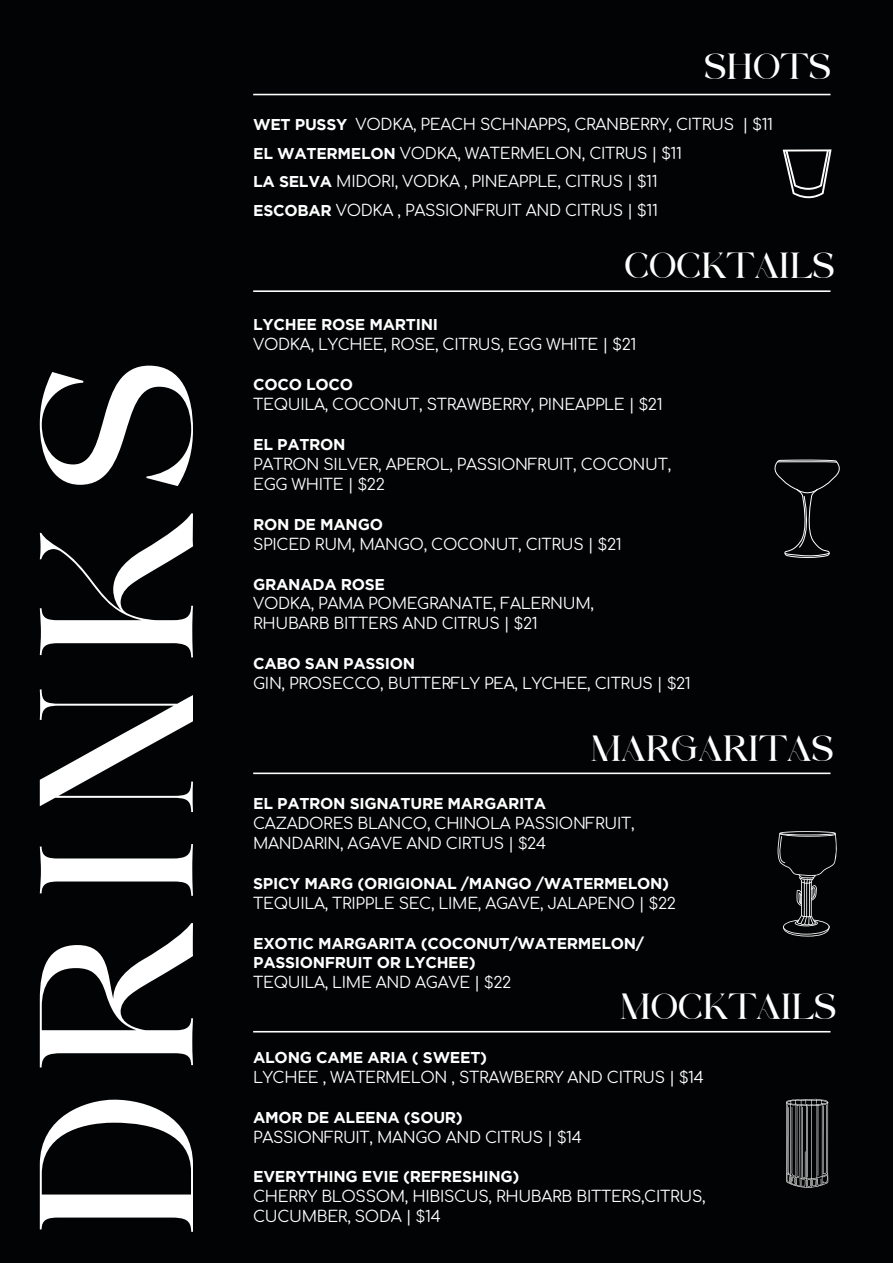
<style>
.page{position:relative;width:893px;height:1263px;background:#020304}
.page>*{position:absolute;margin:0;border:0;box-sizing:border-box;transform-origin:0 0}
.t1{font:180px "against";letter-spacing:.105em;color:#fff}
.t2{font:30px "against";color:#fff}
.t3{font:15.6px/20px "Comfortaa";letter-spacing:-.02em;color:#fff}
.t4{font:700 15.6px/20px "Gotham";letter-spacing:-.02em;color:#fff}
.s1{font-family:"Gotham";font-weight:700}
</style>
<div class="page">
<hr style="left:253px;top:94px;width:577px;height:1px;background:#fff">
<hr style="left:253px;top:290px;width:577px;height:2px;background:#fff">
<hr style="left:253px;top:772px;width:577px;height:2px;background:#fff">
<hr style="left:253px;top:1031px;width:577px;height:1px;background:#fff">
<svg style="left:777px;top:831px;width:60px;height:105px"></svg>
<svg style="left:786px;top:1099px;width:42px;height:89px"></svg>
<svg style="left:783px;top:149px;width:49px;height:50px"></svg>
<svg style="left:774px;top:459px;width:66px;height:99px"></svg>
<h1 class="t1" style="left:-8px;top:1238px;width:880px;rotate:-90deg">DRINKS</h1>
<h2 class="t2" style="left:704px;top:46px;width:128px">SHOTS</h2>
<p class="t3" style="left:253px;top:108px;width:521px;line-height:28.5px"><span class="s1">WET PUSSY</span> VODKA, PEACH SCHNAPPS, CRANBERRY, CITRUS | $11<br><span class="s1">EL WATERMELON</span> VODKA, WATERMELON, CITRUS | $11<br><span class="s1">LA SELVA</span> MIDORI, VODKA , PINEAPPLE, CITRUS | $11<br><span class="s1">ESCOBAR</span> VODKA , PASSIONFRUIT AND CITRUS | $11</p>
<h2 class="t2" style="left:624px;top:245px;width:212px">COCKTAILS</h2>
<p class="t4" style="left:253px;top:314px;width:186px">LYCHEE ROSE MARTINI</p>
<p class="t3" style="left:253px;top:332px;width:385px">VODKA, LYCHEE, ROSE, CITRUS, EGG WHITE | $21</p>
<p class="t4" style="left:253px;top:374px;width:101px">COCO LOCO</p>
<p class="t3" style="left:253px;top:392px;width:411px">TEQUILA, COCONUT, STRAWBERRY, PINEAPPLE | $21</p>
<p class="t4" style="left:253px;top:434px;width:94px">EL PATRON</p>
<p class="t3" style="left:253px;top:452px;width:420px">PATRON SILVER, APEROL, PASSIONFRUIT, COCONUT,<br>EGG WHITE | $22</p>
<p class="t4" style="left:253px;top:514px;width:131px">RON DE MANGO</p>
<p class="t3" style="left:253px;top:532px;width:370px">SPICED RUM, MANGO, COCONUT, CITRUS | $21</p>
<p class="t4" style="left:253px;top:574px;width:133px">GRANADA ROSE</p>
<p class="t3" style="left:253px;top:592px;width:342px">VODKA, PAMA POMEGRANATE, FALERNUM,<br>RHUBARB BITTERS AND CITRUS | $21</p>
<p class="t4" style="left:253px;top:653px;width:164px">CABO SAN PASSION</p>
<p class="t3" style="left:253px;top:671px;width:439px">GIN, PROSECCO, BUTTERFLY PEA, LYCHEE, CITRUS | $21</p>
<h2 class="t2" style="left:590px;top:728px;width:245px">MARGARITAS</h2>
<p class="t4" style="left:253px;top:793px;width:295px">EL PATRON SIGNATURE MARGARITA</p>
<p class="t3" style="left:253px;top:811px;width:383px">CAZADORES BLANCO, CHINOLA PASSIONFRUIT,<br>MANDARIN, AGAVE AND CIRTUS | $24</p>
<p class="t4" style="left:253px;top:873px;width:417px">SPICY MARG (ORIGIONAL /MANGO /WATERMELON)</p>
<p class="t3" style="left:253px;top:891px;width:424px">TEQUILA, TRIPPLE SEC, LIME, AGAVE, JALAPENO | $22</p>
<p class="t4" style="left:253px;top:933px;width:392px">EXOTIC MARGARITA (COCONUT/WATERMELON/<br>PASSIONFRUIT OR LYCHEE)</p>
<p class="t3" style="left:253px;top:971px;width:260px">TEQUILA, LIME AND AGAVE | $22</p>
<h2 class="t2" style="left:620px;top:986px;width:218px">MOCKTAILS</h2>
<p class="t4" style="left:253px;top:1047px;width:235px">ALONG CAME ARIA ( SWEET)</p>
<p class="t3" style="left:253px;top:1065px;width:452px">LYCHEE , WATERMELON , STRAWBERRY AND CITRUS | $14</p>
<p class="t4" style="left:253px;top:1107px;width:211px">AMOR DE ALEENA (SOUR)</p>
<p class="t3" style="left:253px;top:1125px;width:330px">PASSIONFRUIT, MANGO AND CITRUS | $14</p>
<p class="t4" style="left:253px;top:1166px;width:268px">EVERYTHING EVIE (REFRESHING)</p>
<p class="t3" style="left:253px;top:1184px;width:454px">CHERRY BLOSSOM, HIBISCUS, RHUBARB BITTERS,CITRUS,<br>CUCUMBER, SODA | $14</p>
</div>
